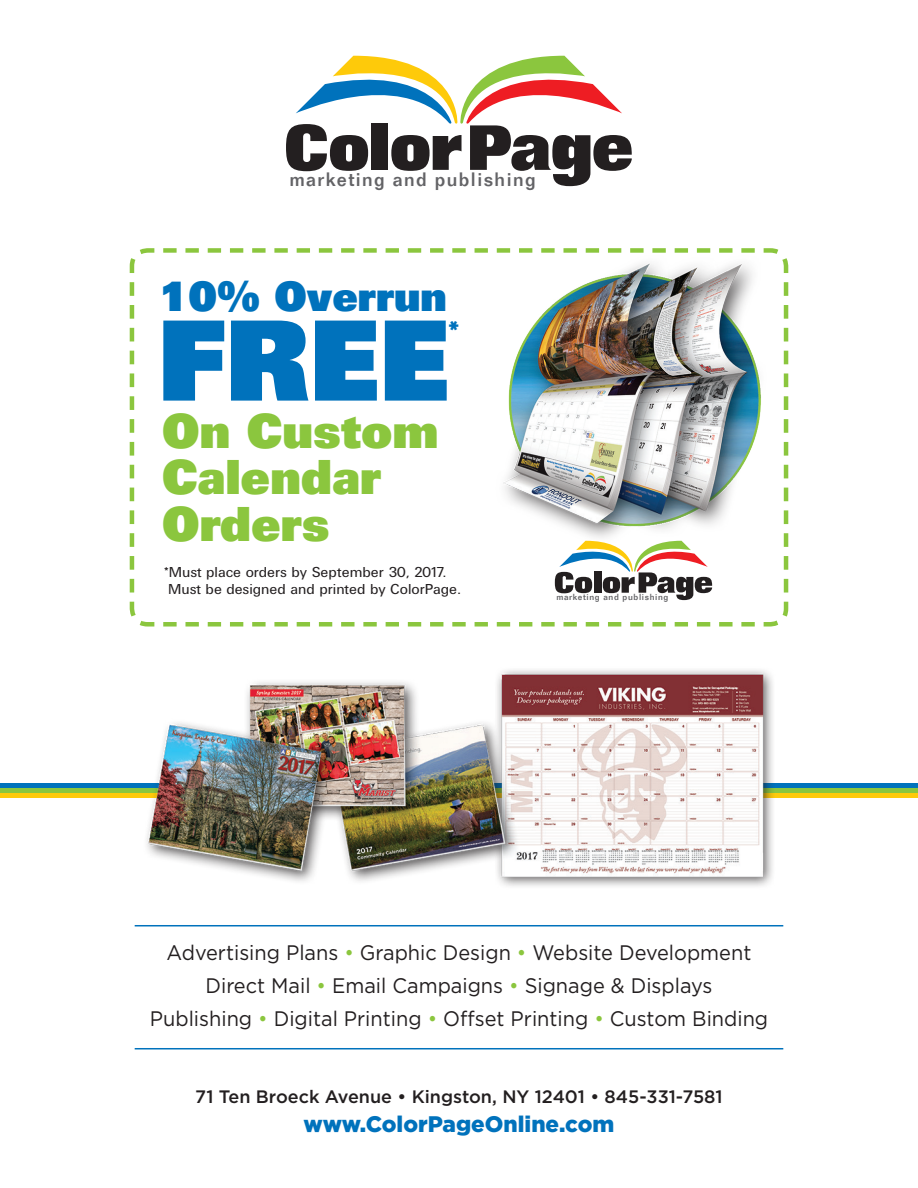
<style>
.page{position:relative;width:918px;height:1188px;background:#fff}
.page>*{position:absolute;margin:0;border:0;box-sizing:border-box;transform-origin:0 0}
.t1{font:900 110.85px "Univers";color:#0072bc}
.t2{font:900 47.1px/46.2px "Univers";color:#8bc63e}
.t3{font:900 40.65px "Univers";color:#0072bc}
.t4{font:900 29.1px "Univers";color:#0072bc}
.t5{font:900 22.5px "Gotham";color:#0072bc}
.t6{font:21px/33px "Gotham";color:#231f20;text-align:center;scale:.95 1}
.t7{font:500 19.05px "Folio";letter-spacing:.075em;color:#636366}
.t8{font:500 18px "Gotham";color:#231f20}
.t9{font:15px/16.5px "Univers DTC";color:#231f20}
.t10{font:500 8.7px "Folio";letter-spacing:.075em;color:#636366}
.s1{color:#8bc63e}
</style>
<div class="page">
<hr style="left:0;top:784px;width:918px;height:4px;background:#0072bc">
<div style="left:0;top:788px;width:918px;height:5px;background:#8bc63e"></div>
<div style="left:0;top:793px;width:918px;height:5px;background:#feca0a"></div>
<svg style="left:286px;top:56px;width:346px;height:130px"></svg>
<svg style="left:129px;top:248px;width:660px;height:379px"></svg>
<svg style="left:555px;top:541px;width:157px;height:59px"></svg>
<hr style="left:135px;top:1048px;width:648px;height:1px;background:#0072bc">
<hr style="left:135px;top:925px;width:648px;height:1px;background:#0072bc">
<img style="left:136px;top:670px;width:640px;height:216px">
<p class="t7" style="left:289px;top:168px;width:248px">marketing and publishing</p>
<h3 class="t3" style="left:160px;top:270px;width:288px">10% Overrun</h3>
<h1 class="t1" style="left:158px;top:288px;width:293px">FREE</h1>
<h3 class="t4" style="left:448px;top:313px;width:13px">*</h3>
<h2 class="t2" style="left:162px;top:407px;width:278px">On Custom<br>Calendar<br>Orders</h2>
<p class="t9" style="left:168px;top:564px;width:294px;text-indent:-5px">*Must place orders by September 30, 2017.<br>Must be designed and printed by ColorPage.</p>
<p class="t10" style="left:556px;top:592px;width:114px">marketing and publishing</p>
<p class="t6" style="left:150px;top:936px;width:653px">Advertising Plans <span class="s1">•</span> Graphic Design <span class="s1">•</span> Website Development<br>Direct Mail <span class="s1">•</span> Email Campaigns <span class="s1">•</span> Signage &amp; Displays<br>Publishing <span class="s1">•</span> Digital Printing <span class="s1">•</span> Offset Printing <span class="s1">•</span> Custom Binding</p>
<p class="t8" style="left:195px;top:1087px;width:529px">71 Ten Broeck Avenue • Kingston, NY 12401 • 845-331-7581</p>
<p class="t5" style="left:304px;top:1111px;width:312px">www.ColorPageOnline.com</p>
</div>
